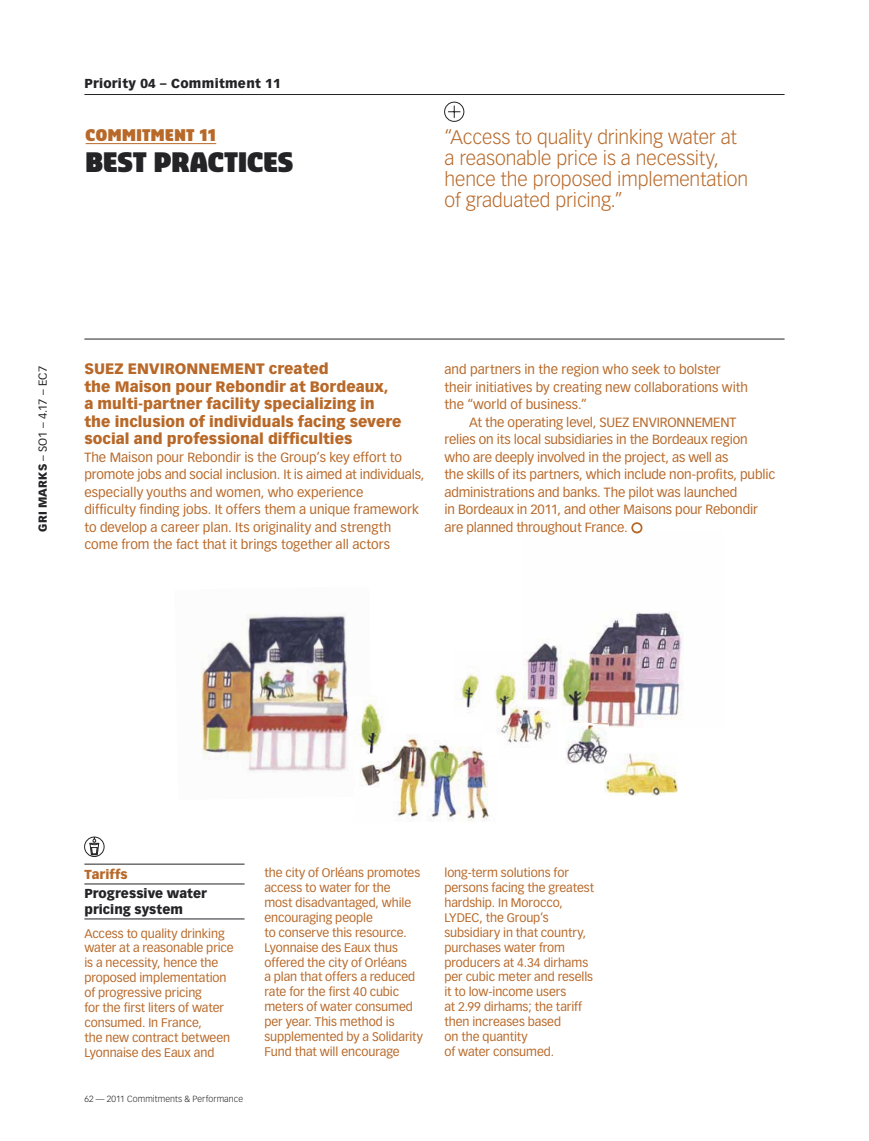
<style>
.page{position:relative;width:869px;height:1141px;background:#fff}
.page>*{position:absolute;margin:0;border:0;box-sizing:border-box;transform-origin:0 0}
.t1{font:900 26.25px "Sansa Con Pro";letter-spacing:-.005em;color:#242326}
.t2{font:300 19.25px/21px "Vectora LH";color:#b86929}
.t3{font:900 15.75px "Sansa Con Pro";letter-spacing:.025em;color:#b86929}
.t4{font:900 14.88px/17.5px "Vectora LH";color:#b86929}
.t5{font:13.12px/17.5px "Vectora LH";letter-spacing:-.005em;color:#b86929}
.t6{font:900 12.78px/18.4px "Vectora LH";letter-spacing:.015em;color:#242326}
.t7{font:12.25px/14.9px "Vectora LH";letter-spacing:-.005em;color:#b86929}
.t8{font:11.38px "Vectora LT";letter-spacing:.005em;color:#242326}
.t9{font:300 8.75px "Vectora LH";letter-spacing:.015em;color:#242326}
.s1{font-weight:900}
.s2{color:#b86929}
</style>
<div class="page">
<hr style="left:86px;top:143px;width:130px;height:1px;background:#b86929">
<hr style="left:84px;top:339px;width:700px;height:1px;background:#242326">
<svg style="left:444px;top:102px;width:20px;height:20px"></svg>
<hr style="left:84px;top:864px;width:160px;height:1px;background:#242326">
<hr style="left:84px;top:884px;width:160px;height:1px;background:#242326">
<hr style="left:84px;top:919px;width:160px;height:1px;background:#242326">
<svg style="left:84px;top:837px;width:20px;height:20px"></svg>
<img style="left:201px;top:614px;width:148px;height:158px">
<img style="left:359px;top:701px;width:25px;height:33px">
<img style="left:372px;top:734px;width:117px;height:88px">
<img style="left:360px;top:761px;width:12px;height:25px">
<img style="left:360px;top:734px;width:26px;height:26px">
<img style="left:460px;top:666px;width:60px;height:47px">
<img style="left:523px;top:533px;width:160px;height:195px">
<img style="left:523px;top:533px;width:104px;height:1px">
<svg style="left:631px;top:522px;width:11px;height:11px"></svg>
<img style="left:496px;top:714px;width:61px;height:29px">
<img style="left:483px;top:734px;width:6px;height:25px">
<img style="left:483px;top:701px;width:39px;height:16px">
<img style="left:522px;top:701px;width:35px;height:13px">
<img style="left:604px;top:753px;width:73px;height:43px">
<img style="left:565px;top:723px;width:43px;height:41px">
<svg style="left:604px;top:753px;width:4px;height:11px"></svg>
<hr style="left:84px;top:94px;width:700px;height:1px;background:#242326">
<p class="t6" style="left:84px;top:76px;width:198px">Priority 04 – Commitment 11</p>
<p class="t3" style="left:86px;top:129px;width:132px">COMMITMENT 11</p>
<p class="t1" style="left:86px;top:152px;width:209px">BEST PRACTICES</p>
<p class="t2" style="left:444px;top:128px;width:305px">“Access to quality drinking water at a reasonable price is a necessity, hence the proposed implementation of graduated pricing.”</p>
<p class="t8" style="left:38px;top:532px;width:167px;rotate:-90deg"><span class="s1">GRI MARKS</span> – SO1 – 4.17 – EC7</p>
<p class="t4" style="left:84px;top:361px;width:318px">SUEZ ENVIRONNEMENT created<br>the Maison pour Rebondir at Bordeaux,<br>a multi-partner facility specializing in the inclusion of individuals facing severe social and professional difficulties</p>
<p class="t5" style="left:84px;top:449px;width:341px">The Maison pour Rebondir is the Group’s key effort to promote jobs and social inclusion. It is aimed at individuals, especially youths and women, who experience<br>difficulty finding jobs. It offers them a unique framework to develop a career plan. Its originality and strength come from the fact that it brings together all actors</p>
<p class="t5" style="left:444px;top:362px;width:278px">and partners in the region who seek to bolster</p>
<p class="t5" style="left:444px;top:379px;width:305px">their initiatives by creating new collaborations with</p>
<p class="t5" style="left:444px;top:397px;width:144px">the “world of business.”</p>
<p class="t5" style="left:469px;top:414px;width:268px">At the operating level, SUEZ ENVIRONNEMENT</p>
<p class="t5" style="left:444px;top:432px;width:305px">relies on its local subsidiaries in the Bordeaux region</p>
<p class="t5" style="left:444px;top:449px;width:285px">who are deeply involved in the project, as well as</p>
<p class="t5" style="left:444px;top:467px;width:332px">the skills of its partners, which include non-profits, public</p>
<p class="t5" style="left:444px;top:484px;width:294px">administrations and banks. The pilot was launched</p>
<p class="t5" style="left:444px;top:502px;width:315px">in Bordeaux in 2011, and other Maisons pour Rebondir</p>
<p class="t5" style="left:444px;top:519px;width:185px">are planned throughout France.</p>
<p class="t6" style="left:84px;top:866px;width:124px"><span class="s2">Tariffs<br></span>Progressive water</p>
<p class="t6" style="left:84px;top:901px;width:100px">pricing system</p>
<p class="t7" style="left:84px;top:927px;width:151px">Access to quality drinking water at a reasonable price is a necessity, hence the proposed implementation of progressive pricing<br>for the first liters of water consumed. In France,<br>the new contract between<br>Lyonnaise des Eaux and</p>
<p class="t9" style="left:84px;top:1095px;width:160px">62 — 2011 Commitments &amp; Performance</p>
<p class="t7" style="left:264px;top:866px;width:160px">the city of Orléans promotes access to water for the<br>most disadvantaged, while encouraging people<br>to conserve this resource.<br>Lyonnaise des Eaux thus offered the city of Orléans<br>a plan that offers a reduced rate for the first 40 cubic meters of water consumed per year. This method is supplemented by a Solidarity<br>Fund that will encourage</p>
<p class="t7" style="left:444px;top:866px;width:151px">long-term solutions for persons facing the greatest hardship. In Morocco,<br>LYDEC, the Group’s subsidiary in that country, purchases water from producers at 4.34 dirhams per cubic meter and resells it to low-income users<br>at 2.99 dirhams; the tariff then increases based<br>on the quantity<br>of water consumed.</p>
</div>
